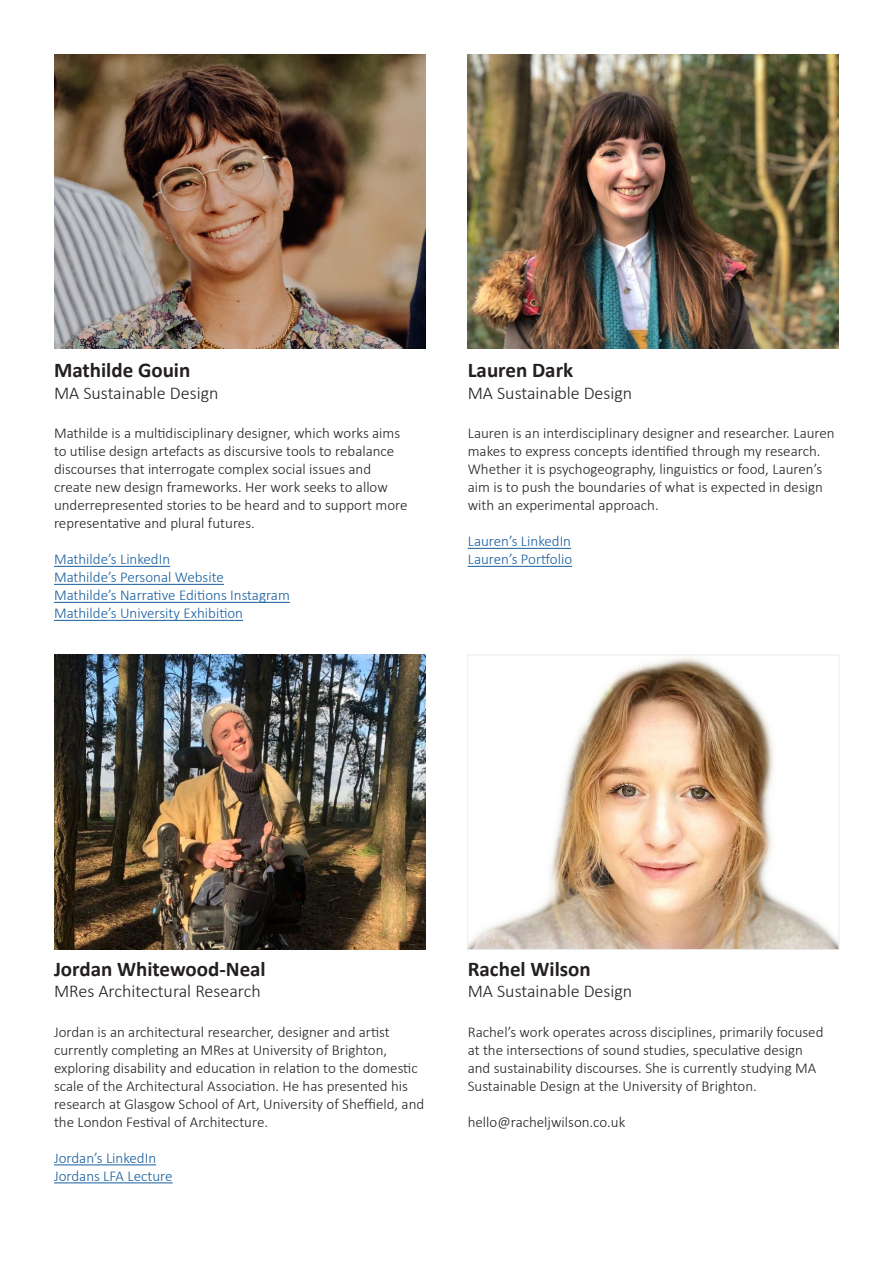
<style>
.page{position:relative;width:893px;height:1263px;background:#fff}
.page>*{position:absolute;margin:0;border:0;box-sizing:border-box;transform-origin:0 0}
.t1{font:700 21px "Calibri";color:#231f20}
.t2{font:300 18px "Calibri";color:#231f20}
.t3{font:300 15px/18px "Calibri";color:#231f20}
.t4{font:300 15px/18px "Calibri";color:#175d9e}
</style>
<div class="page">
<img style="left:54px;top:54px;width:371px;height:295px">
<img style="left:54px;top:655px;width:371px;height:294px">
<img style="left:468px;top:54px;width:371px;height:295px">
<img style="left:470px;top:657px;width:367px;height:291px">
<div style="left:468px;top:655px;width:371px;height:295px;border:1px solid #ececee"></div>
<hr style="left:54px;top:566px;width:116px;height:1px;background:#175d9e">
<hr style="left:54px;top:584px;width:170px;height:1px;background:#175d9e">
<hr style="left:54px;top:602px;width:236px;height:1px;background:#175d9e">
<hr style="left:54px;top:620px;width:189px;height:1px;background:#175d9e">
<hr style="left:54px;top:1164px;width:102px;height:1px;background:#175d9e">
<hr style="left:54px;top:1182px;width:119px;height:1px;background:#175d9e">
<hr style="left:468px;top:548px;width:103px;height:1px;background:#175d9e">
<hr style="left:468px;top:566px;width:104px;height:1px;background:#175d9e">
<p class="t1" style="left:54px;top:355px;width:138px">Mathilde Gouin</p>
<p class="t2" style="left:54px;top:382px;width:166px">MA Sustainable Design</p>
<p class="t3" style="left:54px;top:424px;width:355px">Mathilde is a multidisciplinary designer, which works aims to utilise design artefacts as discursive tools to rebalance discourses that interrogate complex social issues and create new design frameworks. Her work seeks to allow underrepresented stories to be heard and to support more representative and plural futures.</p>
<p class="t4" style="left:54px;top:550px;width:237px">Mathilde’s LinkedIn<br>Mathilde’s Personal Website<br>Mathilde’s Narrative Editions Instagram<br>Mathilde’s University Exhibition</p>
<p class="t1" style="left:468px;top:355px;width:107px">Lauren Dark</p>
<p class="t2" style="left:468px;top:382px;width:166px">MA Sustainable Design</p>
<p class="t3" style="left:468px;top:424px;width:368px">Lauren is an interdisciplinary designer and researcher. Lauren makes to express concepts identified through my research.<br>Whether it is psychogeography, linguistics or food, Lauren’s aim is to push the boundaries of what is expected in design with an experimental approach.</p>
<p class="t4" style="left:468px;top:532px;width:105px">Lauren’s LinkedIn</p>
<p class="t4" style="left:468px;top:550px;width:106px">Lauren’s Portfolio</p>
<p class="t1" style="left:54px;top:954px;width:213px">Jordan Whitewood-Neal</p>
<p class="t2" style="left:54px;top:980px;width:208px">MRes Architectural Research</p>
<p class="t3" style="left:54px;top:1023px;width:372px">Jordan is an architectural researcher, designer and artist currently completing an MRes at University of Brighton, exploring disability and education in relation to the domestic scale of the Architectural Association. He has presented his research at Glasgow School of Art, University of Sheffield, and the London Festival of Architecture.</p>
<p class="t4" style="left:54px;top:1149px;width:104px">Jordan’s LinkedIn</p>
<p class="t4" style="left:54px;top:1167px;width:120px">Jordans LFA Lecture</p>
<p class="t1" style="left:468px;top:954px;width:125px">Rachel Wilson</p>
<p class="t2" style="left:468px;top:980px;width:166px">MA Sustainable Design</p>
<p class="t3" style="left:468px;top:1023px;width:357px">Rachel’s work operates across disciplines, primarily focused at the intersections of sound studies, speculative design and sustainability discourses. She is currently studying MA Sustainable Design at the University of Brighton.</p>
<p class="t3" style="left:468px;top:1113px;width:159px">hello@racheljwilson.co.uk</p>
</div>
